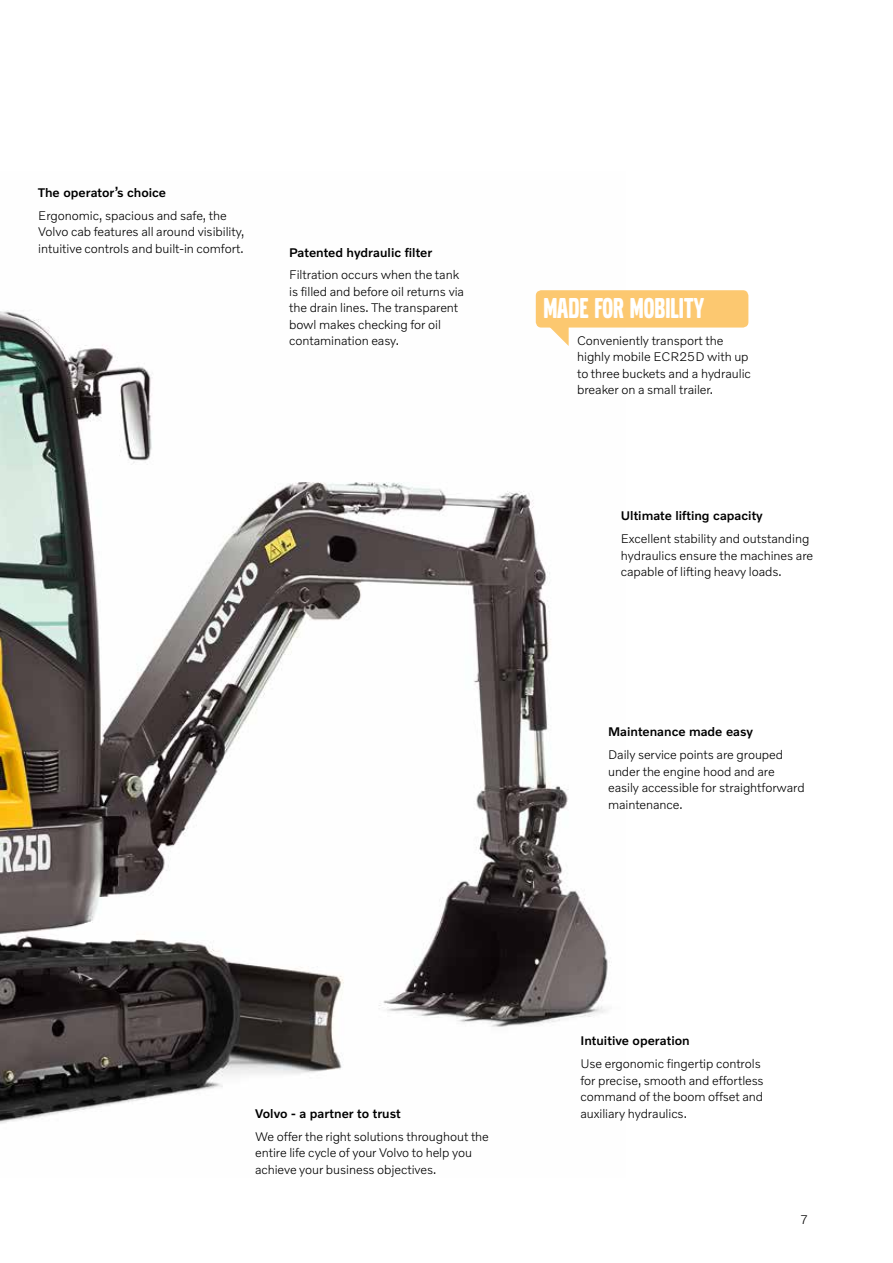
<style>
.page{position:relative;width:893px;height:1263px;background:#fff}
.page>*{position:absolute;margin:0;border:0;box-sizing:border-box;transform-origin:0 0}
.t1{font:30px "Volvo Broad Pro";color:#fff}
.t2{font:300 12.75px/16.5px "Volvo Novum";letter-spacing:-.005em;color:#000}
.t3{font:500 12.75px "Volvo Novum";color:#000}
</style>
<div class="page">
<img style="left:0;top:291px;width:611px;height:833px">
<div style="left:536px;top:290px;width:212px;height:38px;background:#fcc870;border-radius:6px"></div>
<svg style="left:549px;top:327px;width:20px;height:19px"></svg>
<p class="t3" style="left:38px;top:185px;width:129px">The operator’s choice</p>
<p class="t2" style="left:38px;top:207px;width:208px">Ergonomic, spacious and safe, the<br>Volvo cab features all around visibility, intuitive controls and built-in comfort.</p>
<p class="t3" style="left:289px;top:244px;width:145px">Patented hydraulic filter</p>
<p class="t2" style="left:289px;top:266px;width:176px">Filtration occurs when the tank is filled and before oil returns via the drain lines. The transparent bowl makes checking for oil contamination easy.</p>
<h1 class="t1" style="left:543px;top:294px;width:162px">MADE FOR MOBILITY</h1>
<p class="t2" style="left:577px;top:331px;width:175px">Conveniently transport the highly mobile ECR25D with up to three buckets and a hydraulic breaker on a small trailer.</p>
<p class="t3" style="left:621px;top:508px;width:143px">Ultimate lifting capacity</p>
<p class="t2" style="left:621px;top:530px;width:194px">Excellent stability and outstanding hydraulics ensure the machines are capable of lifting heavy loads.</p>
<p class="t3" style="left:608px;top:724px;width:146px">Maintenance made easy</p>
<p class="t2" style="left:608px;top:746px;width:198px">Daily service points are grouped under the engine hood and are easily accessible for straightforward maintenance.</p>
<p class="t3" style="left:580px;top:1033px;width:111px">Intuitive operation</p>
<p class="t2" style="left:580px;top:1055px;width:185px">Use ergonomic fingertip controls for precise, smooth and effortless command of the boom offset and</p>
<p class="t3" style="left:255px;top:1105px;width:147px">Volvo - a partner to trust</p>
<p class="t2" style="left:580px;top:1105px;width:108px">auxiliary hydraulics.</p>
<p class="t2" style="left:255px;top:1127px;width:235px">We offer the right solutions throughout the entire life cycle of your Volvo to help you achieve your business objectives.</p>
<p class="t2" style="left:800px;top:1210px;width:9px">7</p>
</div>
